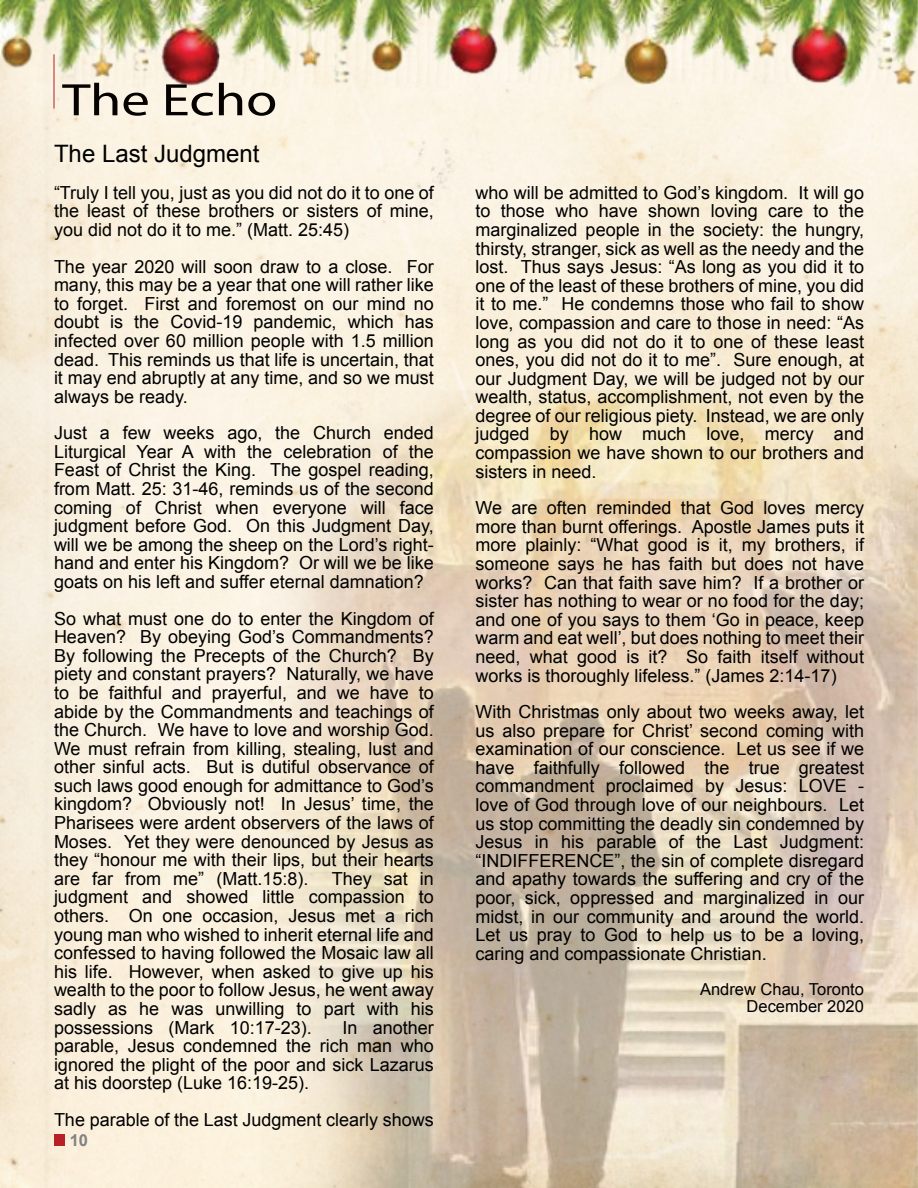
<style>
.page{position:relative;width:918px;height:1188px;background:#fff}
.page>*{position:absolute;margin:0;border:0;box-sizing:border-box;transform-origin:0 0}
.t1{font:24px "Arial";color:#000}
.t2{font:18px/18.6px "Arial";color:#000;text-align:justify}
.t3{font:16.5px/17.1px "Arial";color:#000;text-align:right}
.t4{font:700 16.5px "Arial";color:#808285}
</style>
<div class="page">
<img style="left:0;top:123px;width:918px;height:1065px">
<img style="left:0;top:0;width:918px;height:123px">
<div style="left:54px;top:1134px;width:10px;height:12px;background:#b72025"></div>
<hr style="left:54px;top:55px;width:1px;height:53px;background:#b61f24">
<svg style="left:62px;top:83px;width:55px;height:32px;background:#b1aa9e"></svg>
<svg style="left:124px;top:93px;width:24px;height:23px"></svg>
<svg style="left:166px;top:84px;width:47px;height:32px;background:#aaa398"></svg>
<svg style="left:219px;top:83px;width:23px;height:32px"></svg>
<svg style="left:248px;top:93px;width:27px;height:23px"></svg>
<h1 class="t1" style="left:54px;top:145px;width:207px">The Last Judgment</h1>
<p class="t2" style="left:54px;top:185px;width:381px">“Truly I tell you, just as you did not do it to one of the least of these brothers or sisters of mine, you did not do it to me.” (Matt. 25:45)</p>
<p class="t2" style="left:54px;top:259px;width:381px">The year 2020 will soon draw to a close. For many, this may be a year that one will rather like to forget. First and foremost on our mind no doubt is the Covid-19 pandemic, which has infected over 60 million people with 1.5 million dead. This reminds us that life is uncertain, that it may end abruptly at any time, and so we must always be ready.</p>
<p class="t2" style="left:54px;top:425px;width:381px">Just a few weeks ago, the Church ended Liturgical Year A with the celebration of the Feast of Christ the King. The gospel reading, from Matt. 25: 31-46, reminds us of the second coming of Christ when everyone will face judgment before God. On this Judgment Day, will we be among the sheep on the Lord’s right&shy;hand and enter his Kingdom? Or will we be like goats on his left and suffer eternal damnation?</p>
<p class="t2" style="left:54px;top:611px;width:381px">So what must one do to enter the Kingdom of Heaven? By obeying God’s Commandments?<br>By following the Precepts of the Church? By piety and constant prayers? Naturally, we have to be faithful and prayerful, and we have to abide by the Commandments and teachings of the Church. We have to love and worship God.<br>We must refrain from killing, stealing, lust and other sinful acts. But is dutiful observance of such laws good enough for admittance to God’s kingdom? Obviously not! In Jesus’ time, the Pharisees were ardent observers of the laws of Moses. Yet they were denounced by Jesus as they “honour me with their lips, but their hearts are far from me” (Matt.15:8).</p>
<p class="t2" style="left:54px;top:871px;width:381px;text-indent:278px">They sat in judgment and showed little compassion to others. On one occasion, Jesus met a rich young man who wished to inherit eternal life and confessed to having followed the Mosaic law all his life. However, when asked to give up his wealth to the poor to follow Jesus, he went away sadly as he was unwilling to part with his possessions (Mark 10:17-23).</p>
<p class="t2" style="left:54px;top:1020px;width:381px;text-indent:289px">In another parable, Jesus condemned the rich man who ignored the plight of the poor and sick Lazarus at his doorstep (Luke 16:19-25).</p>
<p class="t2" style="left:54px;top:1112px;width:381px">The parable of the Last Judgment clearly shows</p>
<p class="t4" style="left:70px;top:1134px;width:20px">10</p>
<p class="t2" style="left:476px;top:185px;width:390px">who will be admitted to God’s kingdom. It will go to those who have shown loving care to the marginalized people in the society: the hungry, thirsty, stranger, sick as well as the needy and the lost. Thus says Jesus: “As long as you did it to one of the least of these brothers of mine, you did it to me.” He condemns those who fail to show love, compassion and care to those in need: “As long as you did not do it to one of these least ones, you did not do it to me”. Sure enough, at our Judgment Day, we will be judged not by our wealth, status, accomplishment, not even by the degree of our religious piety. Instead, we are only judged by how much love, mercy and compassion we have shown to our brothers and sisters in need.</p>
<p class="t2" style="left:476px;top:500px;width:390px">We are often reminded that God loves mercy more than burnt offerings. Apostle James puts it more plainly: “What good is it, my brothers, if someone says he has faith but does not have works? Can that faith save him? If a brother or sister has nothing to wear or no food for the day; and one of you says to them ‘Go in peace, keep warm and eat well’, but does nothing to meet their need, what good is it? So faith itself without works is thoroughly lifeless.” (James 2:14-17)</p>
<p class="t2" style="left:476px;top:704px;width:390px">With Christmas only about two weeks away, let us also prepare for Christ’ second coming with examination of our conscience. Let us see if we have faithfully followed the true greatest commandment proclaimed by Jesus: LOVE - love of God through love of our neighbours. Let us stop committing the deadly sin condemned by Jesus in his parable of the Last Judgment: “INDIFFERENCE”, the sin of complete disregard and apathy towards the suffering and cry of the poor, sick, oppressed and marginalized in our midst, in our community and around the world.<br>Let us pray to God to help us to be a loving, caring and compassionate Christian.</p>
<p class="t3" style="left:700px;top:982px;width:165px">Andrew Chau, Toronto<br>December 2020</p>
</div>
